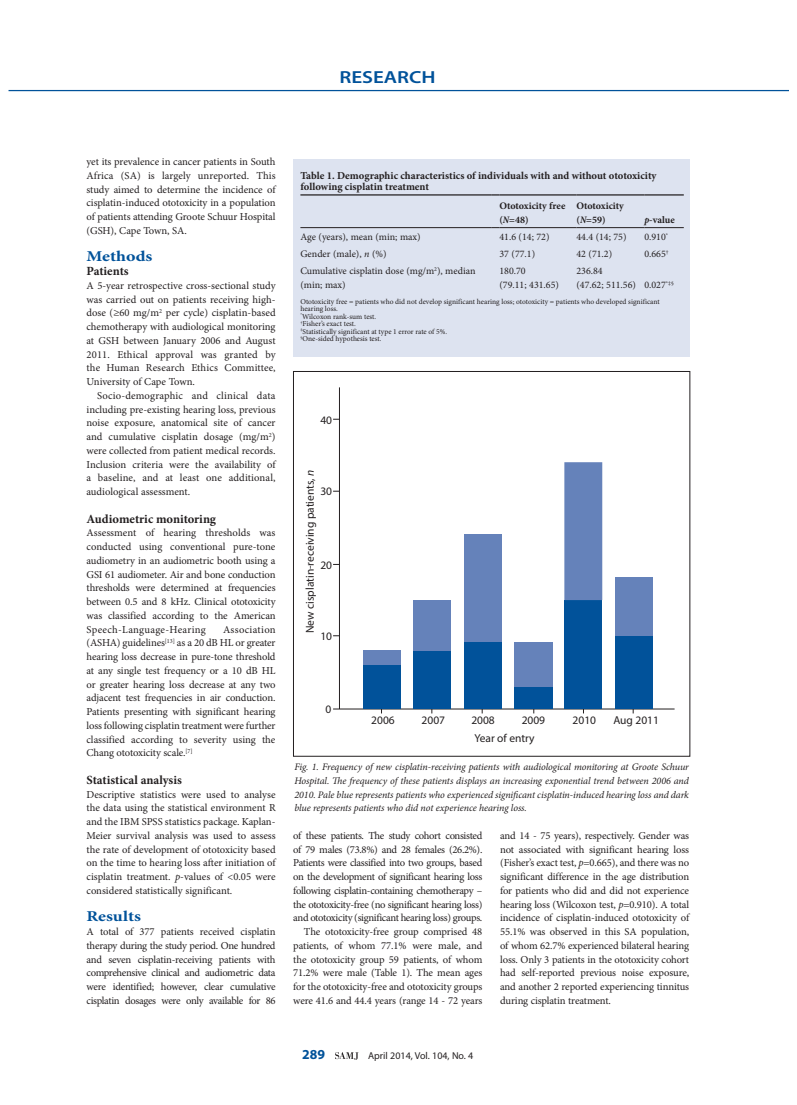
<style>
.page{position:relative;width:797px;height:1105px;background:#fff}
.page>*{position:absolute;margin:0;border:0;box-sizing:border-box;transform-origin:0 0}
.t1{font:600 17.5px "Myriad Pro";color:#01529a;scale:1.2 1}
.t2{font:700 15px "Minion Pro";color:#01529a;scale:1.2 1}
.t3{font:700 13.75px "Myriad Pro";color:#01529a}
.t4{font:700 12.5px "Minion Pro";color:#231f20}
.t5{font:11.5px "Myriad Pro";color:#231f20}
.t6{font:10.62px/13.8px "Minion Pro";letter-spacing:-.02em;color:#231f20;text-align:justify}
.t7{font:700 10.62px/11.2px "Minion Pro";color:#231f20}
.t8{font:italic 10px/13.8px "Minion Pro";letter-spacing:-.005em;color:#231f20;text-align:justify}
.t9{font:10px/13.8px "Minion Pro";color:#231f20}
.t10{font:700 10px/13.8px "Minion Pro";color:#231f20}
.t11{font:10px "Myriad Pro";color:#231f20}
.t12{font:7.5px/7.5px "Minion Pro";color:#231f20}
.s1{font-style:italic}
.s2{font-style:italic;font-stretch:condensed}
</style>
<div class="page">
<hr style="left:9px;top:90px;width:779px;height:1px;background:#01529a">
<svg style="left:335px;top:1052px;width:23px;height:8px"></svg>
<div style="left:293px;top:159px;width:396px;height:197px;background:#dde3f0"></div>
<hr style="left:300px;top:227px;width:192px;height:1px;background:#231f20">
<hr style="left:499px;top:227px;width:77px;height:1px;background:#231f20">
<hr style="left:576px;top:227px;width:68px;height:1px;background:#231f20">
<hr style="left:644px;top:227px;width:39px;height:1px;background:#231f20">
<hr style="left:300px;top:194px;width:192px;height:2px;background:#231f20">
<svg style="left:492px;top:194px;width:7px;height:2px"></svg>
<hr style="left:499px;top:194px;width:77px;height:2px;background:#231f20">
<hr style="left:576px;top:194px;width:68px;height:2px;background:#231f20">
<hr style="left:644px;top:194px;width:39px;height:2px;background:#231f20">
<hr style="left:339px;top:387px;width:1px;height:322px;background:#231f20">
<hr style="left:333px;top:708px;width:341px;height:1px;background:#231f20">
<div style="left:363px;top:665px;width:37px;height:44px;background:#01529a"></div>
<div style="left:363px;top:651px;width:37px;height:14px;background:#6582ba"></div>
<div style="left:413px;top:651px;width:38px;height:58px;background:#01529a"></div>
<div style="left:413px;top:600px;width:38px;height:51px;background:#6582ba"></div>
<div style="left:464px;top:643px;width:37px;height:66px;background:#01529a"></div>
<div style="left:464px;top:534px;width:37px;height:109px;background:#6582ba"></div>
<div style="left:514px;top:687px;width:38px;height:22px;background:#01529a"></div>
<div style="left:514px;top:643px;width:38px;height:44px;background:#6582ba"></div>
<div style="left:564px;top:600px;width:38px;height:109px;background:#01529a"></div>
<div style="left:564px;top:462px;width:38px;height:138px;background:#6582ba"></div>
<div style="left:615px;top:636px;width:37px;height:73px;background:#01529a"></div>
<div style="left:615px;top:577px;width:37px;height:59px;background:#6582ba"></div>
<div style="left:293px;top:371px;width:397px;height:385px;border:1px solid #231f20"></div>
<h1 class="t1" style="left:339px;top:66px;width:82px">RESEARCH</h1>
<p class="t6" style="left:86px;top:155px;width:190px">yet its prevalence in cancer patients in South Africa (SA) is largely unreported. This study aimed to determine the incidence of cisplatin-induced ototoxicity in a population of patients attending Groote Schuur Hospital (GSH), Cape Town, SA.</p>
<h2 class="t2" style="left:86px;top:246px;width:56px">Methods</h2>
<p class="t4" style="left:86px;top:262px;width:44px">Patients</p>
<p class="t6" style="left:86px;top:279px;width:191px">A 5-year retrospective cross-sectional study was carried out on patients receiving high&shy;dose (≥60 mg/m<sup>2</sup> per cycle) cisplatin-based chemotherapy with audiological monitoring at GSH between January 2006 and August 2011. Ethical approval was granted by the Human Research Ethics Committee, University of Cape Town.</p>
<p class="t6" style="left:86px;top:389px;width:190px;text-indent:11px">Socio-demographic and clinical data including pre-existing hearing loss, previous noise exposure, anatomical site of cancer and cumulative cisplatin dosage (mg/m<sup>2</sup>) were collected from patient medical records.<br>Inclusion criteria were the availability of a baseline, and at least one additional, audiological assessment.</p>
<p class="t4" style="left:86px;top:510px;width:131px">Audiometric monitoring</p>
<p class="t6" style="left:86px;top:526px;width:191px">Assessment of hearing thresholds was conducted using conventional pure-tone audiometry in an audiometric booth using a GSI 61 audiometer. Air and bone conduction thresholds were determined at frequencies between 0.5 and 8 kHz. Clinical ototoxicity was classified according to the American Speech-Language-Hearing</p>
<p class="t6" style="left:86px;top:622px;width:191px;text-indent:137px">Association (ASHA) guidelines<sup>[13]</sup> as a 20 dB HL or greater hearing loss decrease in pure-tone threshold at any single test frequency or a 10 dB HL or greater hearing loss decrease at any two adjacent test frequencies in air conduction.<br>Patients presenting with significant hearing loss following cisplatin treatment were further classified according to severity using the Chang ototoxicity scale.<sup>[7]</sup></p>
<p class="t4" style="left:86px;top:771px;width:97px">Statistical analysis</p>
<p class="t6" style="left:86px;top:787px;width:191px">Descriptive statistics were used to analyse the data using the statistical environment R and the IBM SPSS statistics package. Kaplan-Meier survival analysis was used to assess the rate of development of ototoxicity based on the time to hearing loss after initiation of cisplatin treatment. <span class="s1">p</span>-values of &lt;0.05 were considered statistically significant.</p>
<h2 class="t2" style="left:86px;top:906px;width:47px">Results</h2>
<p class="t6" style="left:86px;top:925px;width:190px">A total of 377 patients received cisplatin therapy during the study period. One hundred and seven cisplatin-receiving patients with comprehensive clinical and audiometric data were identified; however, clear cumulative cisplatin dosages were only available for 86</p>
<p class="t7" style="left:300px;top:170px;width:357px">Table 1. Demographic characteristics of individuals with and without ototoxicity following cisplatin treatment</p>
<p class="t10" style="left:499px;top:199px;width:67px">Ototoxicity free (<span class="s2">N</span>=48)</p>
<p class="t10" style="left:576px;top:199px;width:49px">Ototoxicity (<span class="s2">N</span>=59)</p>
<p class="t10" style="left:644px;top:212px;width:32px"><span class="s2">p</span>-value</p>
<p class="t9" style="left:300px;top:230px;width:122px">Age (years), mean (min; max)</p>
<p class="t9" style="left:499px;top:230px;width:52px">41.6 (14; 72)</p>
<p class="t9" style="left:576px;top:230px;width:52px">44.4 (14; 75)</p>
<p class="t9" style="left:644px;top:230px;width:25px">0.910<sup>*</sup></p>
<p class="t9" style="left:300px;top:247px;width:88px">Gender (male), <span class="s1">n</span> (%)</p>
<p class="t9" style="left:499px;top:247px;width:37px">37 (77.1)</p>
<p class="t9" style="left:576px;top:247px;width:37px">42 (71.2)</p>
<p class="t9" style="left:644px;top:247px;width:26px">0.665<sup>†</sup></p>
<p class="t9" style="left:300px;top:264px;width:176px">Cumulative cisplatin dose (mg/m<sup>2</sup>), median (min; max)</p>
<p class="t9" style="left:499px;top:264px;width:61px">180.70<br>(79.11; 431.65)</p>
<p class="t9" style="left:576px;top:264px;width:99px">236.84<br>(47.62; 511.56) 0.027<sup>*‡§</sup></p>
<p class="t12" style="left:300px;top:298px;width:361px">Ototoxicity free = patients who did not develop significant hearing loss; ototoxicity = patients who developed significant hearing loss.<br><sup>*</sup>Wilcoxon rank-sum test.<br><sup>†</sup>Fisher’s exact test.<br><sup>‡</sup>Statistically significant at type 1 error rate of 5%.<br><sup>§</sup>One-sided hypothesis test.</p>
<p class="t5" style="left:320px;top:413px;width:13px">40</p>
<p class="t5" style="left:303px;top:633px;width:165px;rotate:-90deg">New cisplatin-receiving patients, <span class="s1">n</span></p>
<p class="t5" style="left:320px;top:484px;width:13px">30</p>
<p class="t5" style="left:320px;top:558px;width:13px">20</p>
<p class="t5" style="left:320px;top:629px;width:13px">10</p>
<p class="t5" style="left:325px;top:701px;width:7px">0</p>
<p class="t5" style="left:371px;top:713px;width:25px">2006</p>
<p class="t5" style="left:421px;top:713px;width:25px">2007</p>
<p class="t5" style="left:471px;top:713px;width:25px">2008</p>
<p class="t5" style="left:521px;top:713px;width:25px">2009</p>
<p class="t5" style="left:572px;top:713px;width:25px">2010</p>
<p class="t5" style="left:613px;top:713px;width:47px">Aug 2011</p>
<p class="t5" style="left:474px;top:731px;width:62px">Year of entry</p>
<p class="t8" style="left:294px;top:760px;width:396px">Fig. 1. Frequency of new cisplatin-receiving patients with audiological monitoring at Groote Schuur Hospital. The frequency of these patients displays an increasing exponential trend between 2006 and 2010. Pale blue represents patients who experienced significant cisplatin-induced hearing loss and dark blue represents patients who did not experience hearing loss.</p>
<p class="t6" style="left:293px;top:829px;width:191px;text-align:right">of these patients. The study cohort consisted of 79 males (73.8%) and 28 females (26.2%).<br>Patients were classified into two groups, based on the development of significant hearing loss following cisplatin-containing chemotherapy – the ototoxicity-free (no significant hearing loss) and ototoxicity (significant hearing loss) groups.<br>The ototoxicity-free group comprised 48 patients, of whom 77.1% were male, and the ototoxicity group 59 patients, of whom 71.2% were male (Table 1). The mean ages for the ototoxicity-free and ototoxicity groups were 41.6 and 44.4 years (range 14 - 72 years</p>
<p class="t6" style="left:500px;top:829px;width:190px">and 14 - 75 years), respectively. Gender was not associated with significant hearing loss (Fisher’s exact test, <span class="s1">p</span>=0.665), and there was no significant difference in the age distribution for patients who did and did not experience hearing loss (Wilcoxon test, <span class="s1">p</span>=0.910). A total incidence of cisplatin-induced ototoxicity of 55.1% was observed in this SA population, of whom 62.7% experienced bilateral hearing loss. Only 3 patients in the ototoxicity cohort had self-reported previous noise exposure, and another 2 reported experiencing tinnitus during cisplatin treatment.</p>
<p class="t3" style="left:302px;top:1045px;width:24px">289</p>
<p class="t11" style="left:368px;top:1049px;width:107px">April 2014, Vol. 104, No. 4</p>
</div>
